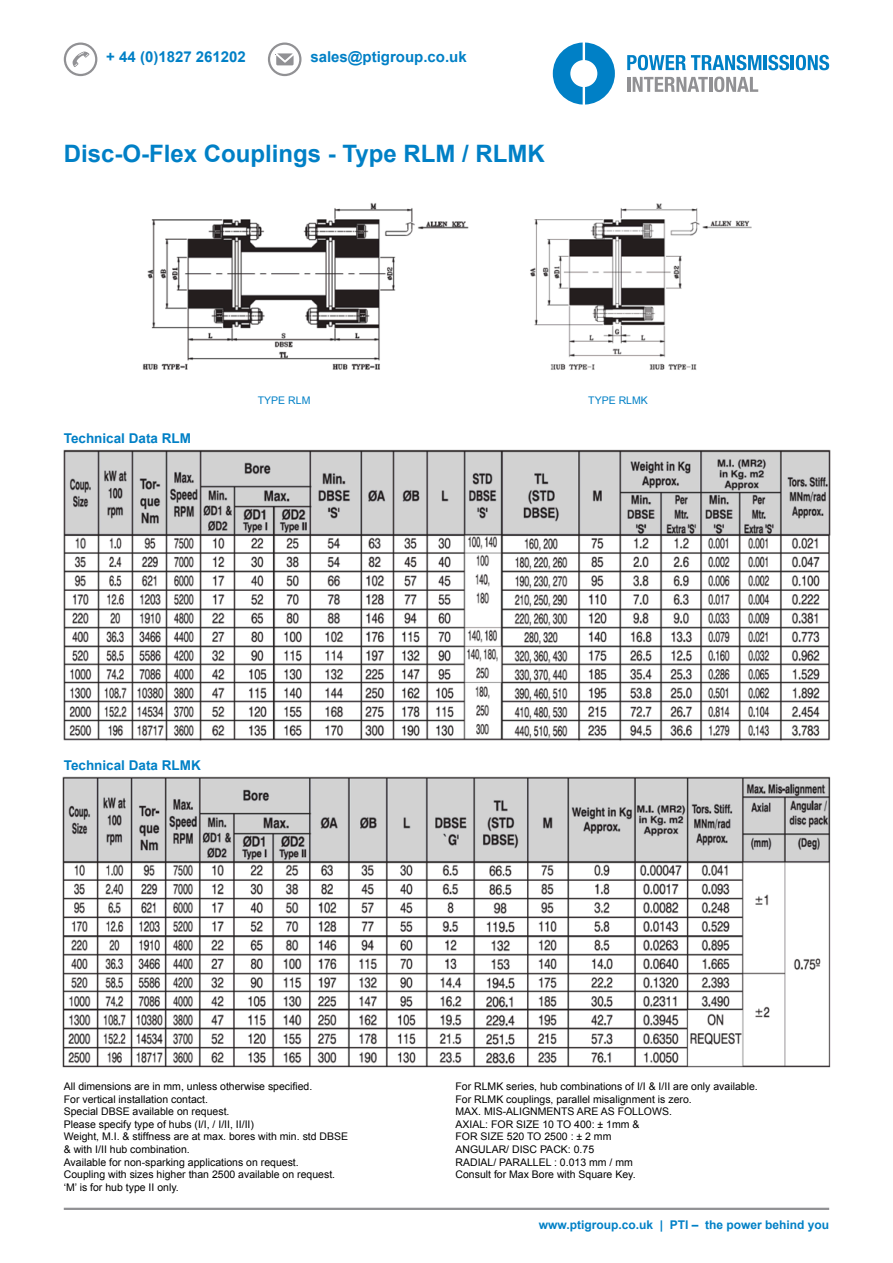
<style>
.page{position:relative;width:893px;height:1263px;background:#fff}
.page>*{position:absolute;margin:0;border:0;box-sizing:border-box;transform-origin:0 0}
.t1{font:700 24px "Arial";color:#0080c6}
.t2{font:700 15px "Arial";color:#0080c6}
.t3{font:700 13.5px "Arial";color:#0080c6}
.t4{font:700 12px "Arial";color:#0080c6}
.t5{font:10.5px/12.6px "Arial";color:#000}
.t6{font:10.5px "Arial";color:#0080c6}
</style>
<div class="page">
<svg style="left:64px;top:43px;width:33px;height:33px"></svg>
<svg style="left:268px;top:43px;width:33px;height:33px"></svg>
<hr style="left:64px;top:1208px;width:765px;height:2px;background:#919194">
<svg style="left:627px;top:55px;width:134px;height:15px"></svg>
<hr style="left:764px;top:55px;width:3px;height:15px;background:#0080c6">
<svg style="left:768px;top:55px;width:21px;height:15px"></svg>
<hr style="left:791px;top:55px;width:3px;height:15px;background:#0080c6">
<svg style="left:796px;top:55px;width:33px;height:15px"></svg>
<hr style="left:627px;top:77px;width:3px;height:15px;background:#919194">
<svg style="left:633px;top:77px;width:75px;height:15px"></svg>
<hr style="left:709px;top:77px;width:3px;height:15px;background:#919194">
<svg style="left:714px;top:77px;width:44px;height:15px"></svg>
<svg style="left:553px;top:43px;width:62px;height:62px"></svg>
<img style="left:142px;top:203px;width:610px;height:167px">
<img style="left:63px;top:449px;width:768px;height:292px">
<img style="left:62px;top:776px;width:769px;height:292px">
<h2 class="t2" style="left:106px;top:47px;width:141px">+ 44 (0)1827 261202</h2>
<h2 class="t2" style="left:310px;top:47px;width:158px">sales@ptigroup.co.uk</h2>
<p class="t1" style="left:64px;top:138px;width:482px">Disc-O-Flex Couplings - Type RLM / RLMK</p>
<p class="t3" style="left:64px;top:429px;width:129px">Technical Data RLM</p>
<p class="t6" style="left:258px;top:393px;width:54px">TYPE RLM</p>
<p class="t6" style="left:588px;top:393px;width:61px">TYPE RLMK</p>
<p class="t3" style="left:64px;top:757px;width:139px">Technical Data RLMK</p>
<p class="t5" style="left:64px;top:1080px;width:250px">All dimensions are in mm, unless otherwise specified.</p>
<p class="t5" style="left:64px;top:1092px;width:146px">For vertical installation contact.</p>
<p class="t5" style="left:64px;top:1105px;width:167px">Special DBSE available on request.</p>
<p class="t5" style="left:64px;top:1118px;width:192px">Please specify type of hubs (I/I, / I/II, II/II)</p>
<p class="t5" style="left:64px;top:1130px;width:286px">Weight, M.I. &amp; stiffness are at max. bores with min. std DBSE &amp; with I/II hub combination.</p>
<p class="t5" style="left:64px;top:1155px;width:236px">Available for non-sparking applications on request.</p>
<p class="t5" style="left:64px;top:1168px;width:273px">Coupling with sizes higher than 2500 available on request.</p>
<p class="t5" style="left:64px;top:1181px;width:116px">‘M’ is for hub type II only.</p>
<p class="t5" style="left:455px;top:1080px;width:304px">For RLMK series, hub combinations of I/I &amp; I/II are only available.</p>
<p class="t5" style="left:455px;top:1092px;width:238px">For RLMK couplings, parallel misalignment is zero.</p>
<p class="t5" style="left:455px;top:1105px;width:218px">MAX. MIS-ALIGNMENTS ARE AS FOLLOWS.</p>
<p class="t5" style="left:455px;top:1118px;width:185px">AXIAL: FOR SIZE 10 TO 400: ± 1mm &amp;</p>
<p class="t5" style="left:455px;top:1130px;width:157px">FOR SIZE 520 TO 2500 : ± 2 mm</p>
<p class="t5" style="left:455px;top:1143px;width:140px">ANGULAR/ DISC PACK: 0.75</p>
<p class="t5" style="left:455px;top:1155px;width:179px">RADIAL/ PARALLEL : 0.013 mm / mm</p>
<p class="t5" style="left:455px;top:1168px;width:182px">Consult for Max Bore with Square Key.</p>
<p class="t4" style="left:539px;top:1217px;width:292px">www.ptigroup.co.uk | PTI – the power behind you</p>
</div>
